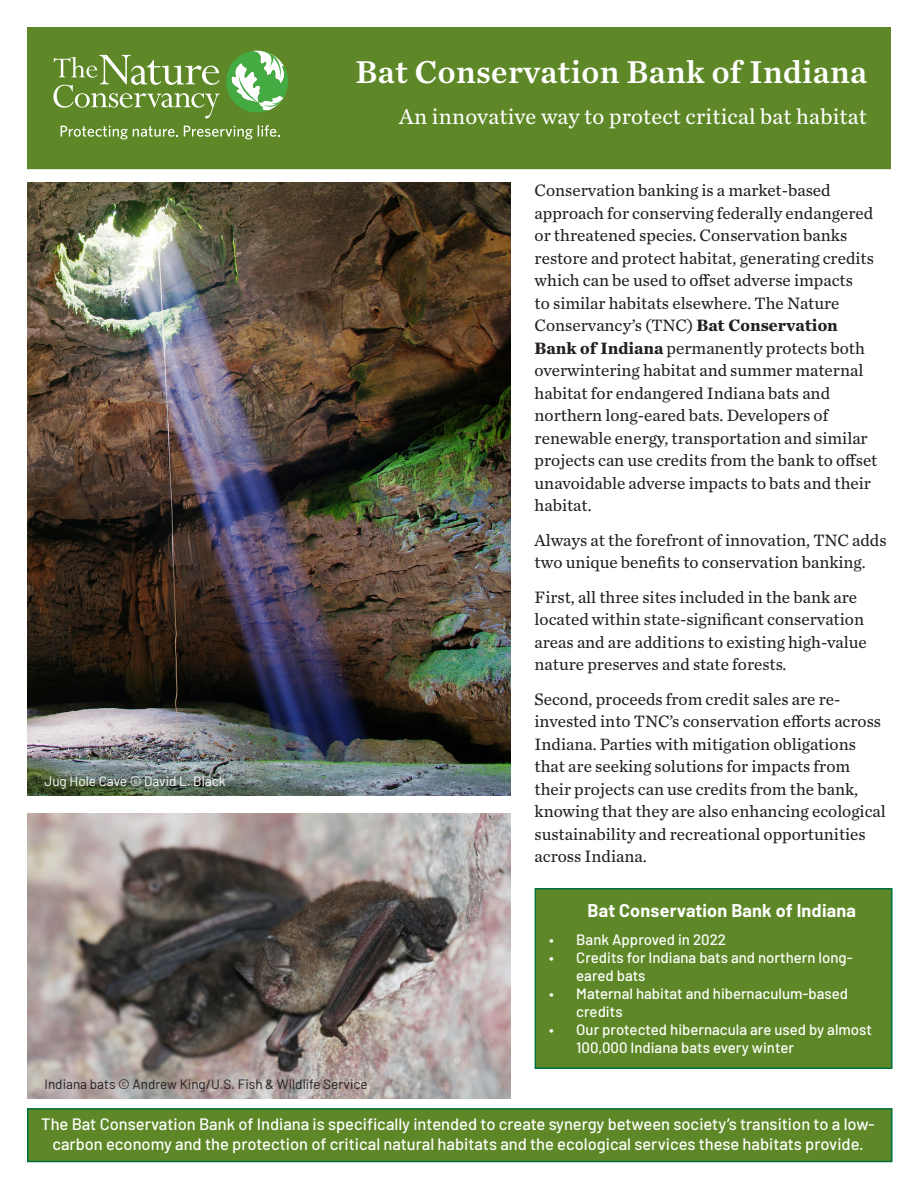
<style>
.page{position:relative;width:918px;height:1188px;background:#fff}
.page>*{position:absolute;margin:0;border:0;box-sizing:border-box;transform-origin:0 0}
.t1{font:33px "Chronicle Text G2 Semi";letter-spacing:.01em;color:#fff}
.t2{font:22.5px "Chronicle Text G2";letter-spacing:.01em;color:#fff}
.t3{font:700 18px "Barlow";letter-spacing:.01em;color:#fff}
.t4{font:17.25px/22.5px "Chronicle Text G2";color:#231f20}
.t5{font:500 16.5px/19.8px "Barlow";color:#fff;text-align:center}
.t6{font:500 15px/18px "Barlow";color:#fff}
.t7{font:13.5px "Barlow";color:#231f20}
.t8{font:13.5px "Barlow";color:#fff}
.s1{font-weight:700}
</style>
<div class="page">
<div style="left:27px;top:27px;width:864px;height:142px;background:#5e8827"></div>
<img style="left:27px;top:183px;width:484px;height:612px">
<div style="left:27px;top:1108px;width:865px;height:54px;background:#5e8827;border:2px solid #00703c"></div>
<svg style="left:61px;top:126px;width:117px;height:13px"></svg>
<svg style="left:184px;top:125px;width:96px;height:14px"></svg>
<svg style="left:226px;top:51px;width:62px;height:61px"></svg>
<svg style="left:53px;top:55px;width:167px;height:63px"></svg>
<img style="left:27px;top:814px;width:484px;height:285px">
<div style="left:535px;top:888px;width:357px;height:181px;background:#5e8827;border:2px solid #00703c"></div>
<p class="t8" style="left:45px;top:771px;width:182px">Jug Hole Cave © David L. Black</p>
<p class="t1" style="left:356px;top:46px;width:513px">Bat Conservation Bank of Indiana</p>
<p class="t2" style="left:399px;top:99px;width:469px">An innovative way to protect critical bat habitat</p>
<p class="t4" style="left:535px;top:178px;width:344px">Conservation banking is a market-based approach for conserving federally endangered or threatened species. Conservation banks restore and protect habitat, generating credits which can be used to offset adverse impacts<br>to similar habitats elsewhere. The Nature Conservancy’s (TNC) <span class="s1">Bat Conservation Bank of Indiana</span> permanently protects both overwintering habitat and summer maternal habitat for endangered Indiana bats and northern long-eared bats. Developers of renewable energy, transportation and similar projects can use credits from the bank to offset unavoidable adverse impacts to bats and their habitat.</p>
<p class="t4" style="left:535px;top:528px;width:354px">Always at the forefront of innovation, TNC adds two unique benefits to conservation banking.</p>
<p class="t4" style="left:535px;top:585px;width:334px">First, all three sites included in the bank are located within state-significant conservation areas and are additions to existing high-value nature preserves and state forests.</p>
<p class="t4" style="left:535px;top:687px;width:353px">Second, proceeds from credit sales are re&shy;invested into TNC’s conservation efforts across Indiana. Parties with mitigation obligations that are seeking solutions for impacts from their projects can use credits from the bank, knowing that they are also enhancing ecological sustainability and recreational opportunities across Indiana.</p>
<p class="t3" style="left:588px;top:897px;width:270px">Bat Conservation Bank of Indiana</p>
<p class="t6" style="left:549px;top:929px;width:178px">• Bank Approved in 2022</p>
<p class="t6" style="left:576px;top:947px;width:278px;text-indent:-27px">• Credits for Indiana bats and northern long&shy;eared bats</p>
<p class="t6" style="left:576px;top:983px;width:273px;text-indent:-27px">• Maternal habitat and hibernaculum-based credits</p>
<p class="t6" style="left:576px;top:1019px;width:297px;text-indent:-27px">• Our protected hibernacula are used by almost<br>100,000 Indiana bats every winter</p>
<p class="t7" style="left:45px;top:1075px;width:325px">Indiana bats © Andrew King/U.S. Fish &amp; Wildlife Service</p>
<p class="t5" style="left:41px;top:1113px;width:835px">The Bat Conservation Bank of Indiana is specifically intended to create synergy between society’s transition to a low&shy;carbon economy and the protection of critical natural habitats and the ecological services these habitats provide.</p>
</div>
